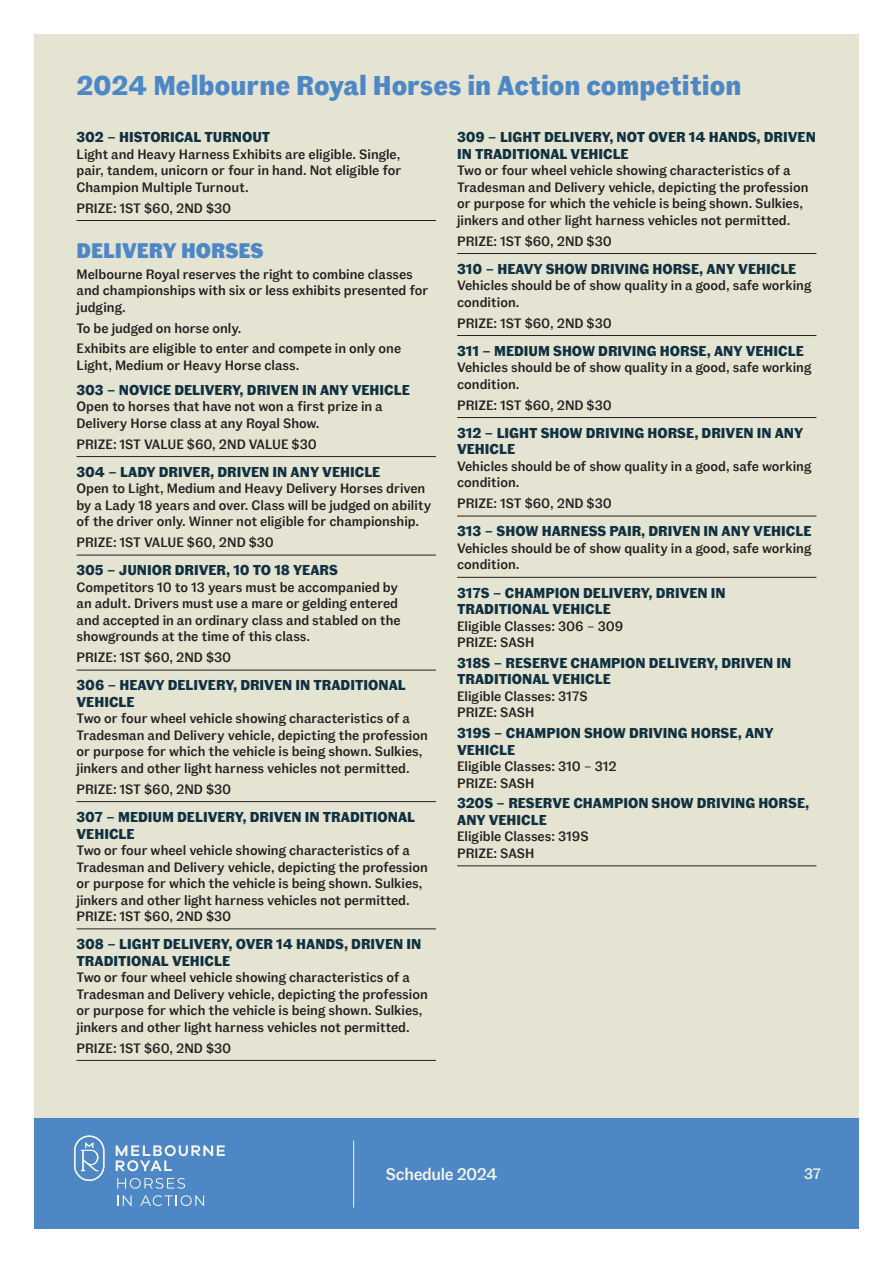
<style>
.page{position:relative;width:893px;height:1263px;background:#fff}
.page>*{position:absolute;margin:0;border:0;box-sizing:border-box;transform-origin:0 0}
.t1{font:700 27px "Fann Grotesque Pro";color:#4d87c6}
.t2{font:900 21px "Fann Grotesque Pro";color:#4d87c6}
.t3{font:500 16.65px "Fann Grotesque Pro";letter-spacing:-.02em;color:#f5f5ee}
.t4{font:500 15px "Fann Grotesque Pro";color:#f5f5ee}
.t5{font:700 14.25px/16.5px "Fann Grotesque Pro";color:#0f3142}
.t6{font:500 13.5px/16.5px "Fann Grotesque Pro";color:#231f20}
</style>
<div class="page">
<div style="left:34px;top:34px;width:825px;height:1084px;background:#e5e3d1"></div>
<div style="left:34px;top:1118px;width:825px;height:111px;background:#4d87c6"></div>
<hr style="left:353px;top:1140px;width:1px;height:67px;background:#f5f5ee">
<svg style="left:74px;top:1135px;width:31px;height:46px"></svg>
<svg style="left:116px;top:1145px;width:109px;height:26px"></svg>
<svg style="left:117px;top:1178px;width:68px;height:11px"></svg>
<svg style="left:117px;top:1195px;width:15px;height:11px"></svg>
<svg style="left:140px;top:1195px;width:64px;height:11px"></svg>
<hr style="left:77px;top:220px;width:359px;height:1px;background:#231f20">
<hr style="left:77px;top:456px;width:359px;height:1px;background:#231f20">
<hr style="left:77px;top:555px;width:359px;height:1px;background:#231f20">
<hr style="left:77px;top:670px;width:359px;height:1px;background:#231f20">
<hr style="left:77px;top:801px;width:359px;height:1px;background:#231f20">
<hr style="left:77px;top:928px;width:359px;height:1px;background:#231f20">
<hr style="left:77px;top:1060px;width:359px;height:1px;background:#231f20">
<hr style="left:457px;top:253px;width:359px;height:1px;background:#231f20">
<hr style="left:457px;top:335px;width:359px;height:1px;background:#231f20">
<hr style="left:457px;top:417px;width:359px;height:1px;background:#231f20">
<hr style="left:457px;top:516px;width:359px;height:1px;background:#231f20">
<hr style="left:457px;top:577px;width:359px;height:1px;background:#231f20">
<hr style="left:457px;top:865px;width:359px;height:1px;background:#231f20">
<h1 class="t1" style="left:77px;top:70px;width:666px">2024 Melbourne Royal Horses in Action competition</h1>
<p class="t5" style="left:77px;top:130px;width:195px">302 – HISTORICAL TURNOUT</p>
<p class="t6" style="left:77px;top:146px;width:327px;text-align:justify">Light and Heavy Harness Exhibits are eligible. Single, pair, tandem, unicorn or four in hand. Not eligible for Champion Multiple Turnout.</p>
<p class="t6" style="left:77px;top:200px;width:156px">PRIZE: 1ST $60, 2ND $30</p>
<h2 class="t2" style="left:77px;top:238px;width:189px">DELIVERY HORSES</h2>
<p class="t6" style="left:77px;top:266px;width:353px">Melbourne Royal reserves the right to combine classes and championships with six or less exhibits presented for judging.</p>
<p class="t6" style="left:77px;top:318px;width:326px;line-height:20.7px">To be judged on horse only.<br>Exhibits are eligible to enter and compete in only one</p>
<p class="t6" style="left:77px;top:357px;width:224px">Light, Medium or Heavy Horse class.</p>
<p class="t5" style="left:77px;top:382px;width:335px">303 – NOVICE DELIVERY, DRIVEN IN ANY VEHICLE</p>
<p class="t6" style="left:77px;top:399px;width:308px">Open to horses that have not won a first prize in a<br>Delivery Horse class at any Royal Show.</p>
<p class="t6" style="left:77px;top:436px;width:242px">PRIZE: 1ST VALUE $60, 2ND VALUE $30</p>
<p class="t5" style="left:77px;top:464px;width:305px">304 – LADY DRIVER, DRIVEN IN ANY VEHICLE</p>
<p class="t6" style="left:77px;top:481px;width:356px">Open to Light, Medium and Heavy Delivery Horses driven by a Lady 18 years and over. Class will be judged on ability of the driver only. Winner not eligible for championship.</p>
<p class="t6" style="left:77px;top:535px;width:199px">PRIZE: 1ST VALUE $60, 2ND $30</p>
<p class="t5" style="left:77px;top:563px;width:263px">305 – JUNIOR DRIVER, 10 TO 18 YEARS</p>
<p class="t6" style="left:77px;top:579px;width:326px">Competitors 10 to 13 years must be accompanied by an adult. Drivers must use a mare or gelding entered and accepted in an ordinary class and stabled on the showgrounds at the time of this class.</p>
<p class="t6" style="left:77px;top:650px;width:156px">PRIZE: 1ST $60, 2ND $30</p>
<p class="t5" style="left:77px;top:678px;width:331px">306 – HEAVY DELIVERY, DRIVEN IN TRADITIONAL<br>VEHICLE</p>
<p class="t6" style="left:77px;top:711px;width:353px">Two or four wheel vehicle showing characteristics of a Tradesman and Delivery vehicle, depicting the profession or purpose for which the vehicle is being shown. Sulkies, jinkers and other light harness vehicles not permitted.</p>
<p class="t6" style="left:77px;top:781px;width:156px">PRIZE: 1ST $60, 2ND $30</p>
<p class="t5" style="left:77px;top:809px;width:340px">307 – MEDIUM DELIVERY, DRIVEN IN TRADITIONAL<br>VEHICLE</p>
<p class="t6" style="left:77px;top:842px;width:353px">Two or four wheel vehicle showing characteristics of a Tradesman and Delivery vehicle, depicting the profession or purpose for which the vehicle is being shown. Sulkies, jinkers and other light harness vehicles not permitted.<br>PRIZE: 1ST $60, 2ND $30</p>
<p class="t5" style="left:77px;top:937px;width:346px">308 – LIGHT DELIVERY, OVER 14 HANDS, DRIVEN IN<br>TRADITIONAL VEHICLE</p>
<p class="t6" style="left:77px;top:970px;width:353px">Two or four wheel vehicle showing characteristics of a Tradesman and Delivery vehicle, depicting the profession or purpose for which the vehicle is being shown. Sulkies, jinkers and other light harness vehicles not permitted.</p>
<p class="t6" style="left:77px;top:1040px;width:156px">PRIZE: 1ST $60, 2ND $30</p>
<p class="t5" style="left:457px;top:130px;width:360px">309 – LIGHT DELIVERY, NOT OVER 14 HANDS, DRIVEN<br>IN TRADITIONAL VEHICLE</p>
<p class="t6" style="left:457px;top:163px;width:353px">Two or four wheel vehicle showing characteristics of a Tradesman and Delivery vehicle, depicting the profession or purpose for which the vehicle is being shown. Sulkies, jinkers and other light harness vehicles not permitted.</p>
<p class="t6" style="left:457px;top:233px;width:156px">PRIZE: 1ST $60, 2ND $30</p>
<p class="t5" style="left:457px;top:261px;width:341px">310 – HEAVY SHOW DRIVING HORSE, ANY VEHICLE</p>
<p class="t6" style="left:457px;top:278px;width:356px">Vehicles should be of show quality in a good, safe working condition.</p>
<p class="t6" style="left:457px;top:315px;width:156px">PRIZE: 1ST $60, 2ND $30</p>
<p class="t5" style="left:457px;top:343px;width:348px">311 – MEDIUM SHOW DRIVING HORSE, ANY VEHICLE</p>
<p class="t6" style="left:457px;top:360px;width:356px">Vehicles should be of show quality in a good, safe working condition.</p>
<p class="t6" style="left:457px;top:397px;width:156px">PRIZE: 1ST $60, 2ND $30</p>
<p class="t5" style="left:457px;top:425px;width:348px">312 – LIGHT SHOW DRIVING HORSE, DRIVEN IN ANY<br>VEHICLE</p>
<p class="t6" style="left:457px;top:458px;width:356px">Vehicles should be of show quality in a good, safe working condition.</p>
<p class="t6" style="left:457px;top:496px;width:156px">PRIZE: 1ST $60, 2ND $30</p>
<p class="t5" style="left:457px;top:524px;width:356px">313 – SHOW HARNESS PAIR, DRIVEN IN ANY VEHICLE</p>
<p class="t6" style="left:457px;top:540px;width:356px">Vehicles should be of show quality in a good, safe working condition.</p>
<p class="t5" style="left:457px;top:585px;width:270px">317S – CHAMPION DELIVERY, DRIVEN IN<br>TRADITIONAL VEHICLE</p>
<p class="t6" style="left:457px;top:618px;width:168px">Eligible Classes: 306 – 309<br>PRIZE: SASH</p>
<p class="t5" style="left:457px;top:655px;width:336px">318S – RESERVE CHAMPION DELIVERY, DRIVEN IN<br>TRADITIONAL VEHICLE</p>
<p class="t6" style="left:457px;top:688px;width:132px">Eligible Classes: 317S<br>PRIZE: SASH</p>
<p class="t5" style="left:457px;top:726px;width:318px">319S – CHAMPION SHOW DRIVING HORSE, ANY<br>VEHICLE</p>
<p class="t6" style="left:457px;top:759px;width:161px">Eligible Classes: 310 – 312<br>PRIZE: SASH</p>
<p class="t5" style="left:457px;top:796px;width:354px">320S – RESERVE CHAMPION SHOW DRIVING HORSE,<br>ANY VEHICLE</p>
<p class="t6" style="left:457px;top:829px;width:133px">Eligible Classes: 319S<br>PRIZE: SASH</p>
<p class="t3" style="left:386px;top:1164px;width:113px">Schedule 2024</p>
<p class="t4" style="left:804px;top:1165px;width:18px">37</p>
</div>
